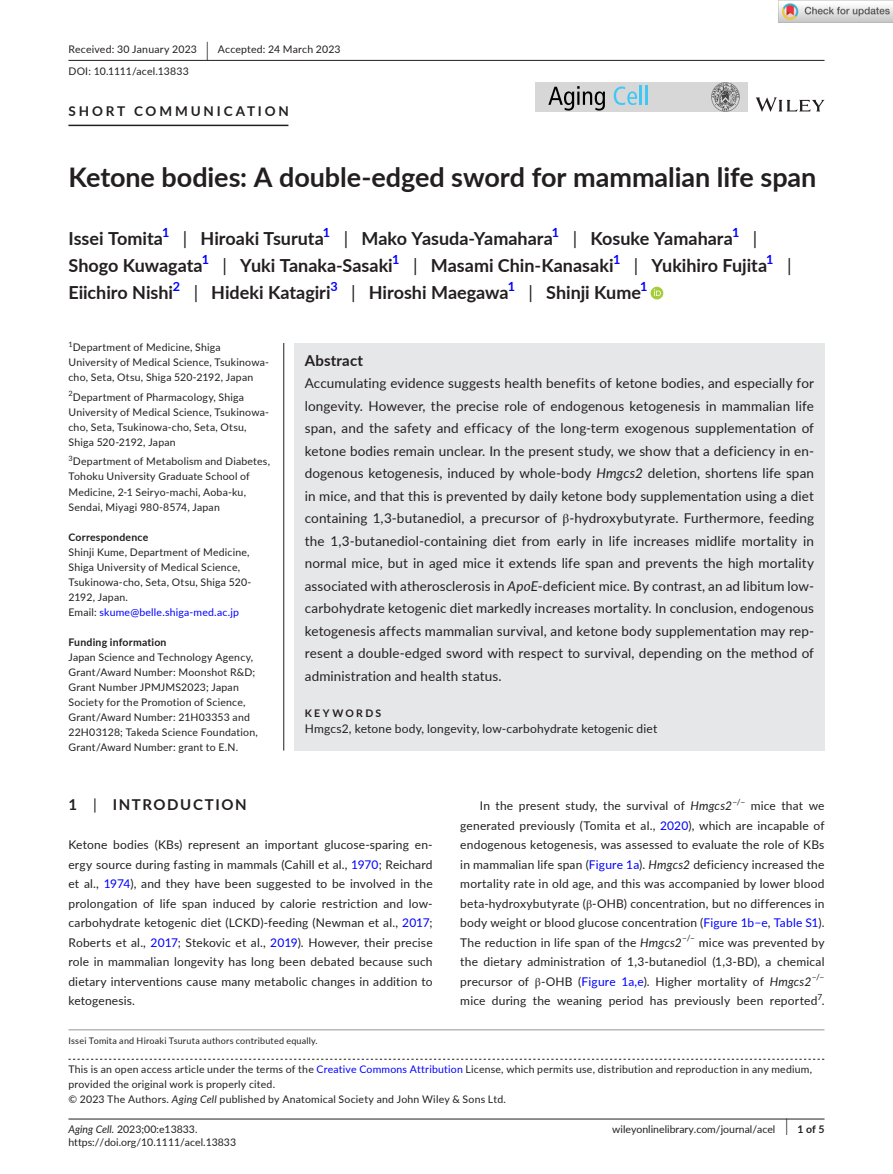
<style>
.page{position:relative;width:893px;height:1174px;background:#fff}
.page>*{position:absolute;margin:0;border:0;box-sizing:border-box;transform-origin:0 0}
.t1{font:700 27px "Lato";color:#231f20}
.t2{font:700 18px "Lato";color:#231f20}
.t3{font:18px "Lato";color:#231f20}
.t4{font:700 15px "Lato";letter-spacing:.1em;color:#231f20}
.t5{font:700 15px "Lato";letter-spacing:.015em;color:#231f20}
.t6{font:13.5px/22.5px "Lato";letter-spacing:.01em;color:#231f20;text-align:justify}
.t7{font:700 13.5px "Lato";letter-spacing:.215em;color:#231f20}
.t8{font:700 12.6px "Lato";color:#00f}
.t9{font:12px/19.5px "Lato";letter-spacing:.015em;color:#231f20;text-align:justify}
.t10{font:10.5px/15px "Lato";letter-spacing:.02em;color:#231f20}
.t11{font:10.5px "Lato";color:#231f20}
.t12{font:700 10.5px "Lato";letter-spacing:.02em;color:#231f20}
.t13{font:700 10.5px "Lato";letter-spacing:.22em;color:#231f20}
.t14{font:9px "Lato";letter-spacing:.025em;color:#231f20}
.t15{font:8.4px "Lato";color:#231f20}
.t16{font:7.35px "Lato";color:#231f20}
.s1{font-size:19.65px}
.s2{font-weight:400}
.s3{color:#00f}
.s4{font-style:italic}
.s5{font-family:"STIX"}
.s6{font-weight:400;font-size:17.4px}
</style>
<div class="page">
<hr style="left:68px;top:1118px;width:756px;height:1px;background:#231f20">
<svg style="left:756px;top:97px;width:68px;height:15px"></svg>
<div style="left:536px;top:82px;width:212px;height:30px;background:#d7d7d7"></div>
<svg style="left:548px;top:86px;width:57px;height:25px"></svg>
<svg style="left:614px;top:87px;width:23px;height:18px"></svg>
<hr style="left:640px;top:85px;width:2px;height:20px;background:#40c8f4">
<hr style="left:645px;top:85px;width:3px;height:20px;background:#40c8f4">
<img style="left:711px;top:83px;width:29px;height:28px">
<hr style="left:68px;top:60px;width:756px;height:1px;background:#231f20">
<hr style="left:68px;top:125px;width:220px;height:1px;background:#231f20">
<div style="left:651px;top:287px;width:12px;height:12px;background:#a5cd39;border-radius:50%"></div>
<svg style="left:654px;top:289px;width:7px;height:7px"></svg>
<hr style="left:283px;top:343px;width:1px;height:407px;background:#231f20">
<div style="left:294px;top:343px;width:530px;height:400px;background:#e6e7e9"></div>
<div style="left:294px;top:743px;width:530px;height:7px;background:#e6e7e9"></div>
<svg style="left:68px;top:1058px;width:756px;height:1px"></svg>
<hr style="left:68px;top:1029px;width:756px;height:1px;background:#939598">
<img style="left:779px;top:0;width:114px;height:23px">
<p class="t10" style="left:68px;top:38px;width:274px;line-height:21.8px">Received: 30 January 2023 <span class="s1">|</span> Accepted: 24 March 2023<br>DOI: 10.1111/acel.13833</p>
<p class="t7" style="left:68px;top:101px;width:222px">SHORT COMMUNICATION</p>
<h1 class="t1" style="left:68px;top:157px;width:750px">Ketone bodies: A double-edged sword for mammalian life span</h1>
<h2 class="t2" style="left:68px;top:226px;width:96px">Issei Tomita</h2>
<p class="t8" style="left:162px;top:223px;width:9px">1</p>
<h2 class="t2" style="left:183px;top:226px;width:142px"><span class="s2">|</span> Hiroaki Tsuruta</h2>
<p class="t8" style="left:323px;top:223px;width:9px">1</p>
<h2 class="t2" style="left:344px;top:226px;width:211px"><span class="s2">|</span> Mako Yasuda-Yamahara</h2>
<p class="t8" style="left:552px;top:223px;width:9px">1</p>
<h2 class="t2" style="left:573px;top:226px;width:162px"><span class="s2">|</span> Kosuke Yamahara</h2>
<p class="t8" style="left:732px;top:223px;width:9px">1</p>
<h2 class="t3" style="left:753px;top:226px;width:6px">|</h2>
<h2 class="t2" style="left:68px;top:253px;width:136px">Shogo Kuwagata</h2>
<p class="t8" style="left:202px;top:250px;width:9px">1</p>
<h2 class="t2" style="left:223px;top:253px;width:172px"><span class="s2">|</span> Yuki Tanaka-Sasaki</h2>
<p class="t8" style="left:392px;top:250px;width:9px">1</p>
<h2 class="t2" style="left:413px;top:253px;width:202px"><span class="s2">|</span> Masami Chin-Kanasaki</h2>
<p class="t8" style="left:613px;top:250px;width:9px">1</p>
<h2 class="t2" style="left:634px;top:253px;width:135px"><span class="s2">|</span> Yukihiro Fujita</h2>
<p class="t8" style="left:766px;top:250px;width:9px">1</p>
<h2 class="t3" style="left:787px;top:253px;width:6px">|</h2>
<h2 class="t2" style="left:68px;top:280px;width:106px">Eiichiro Nishi</h2>
<p class="t8" style="left:173px;top:277px;width:9px">2</p>
<h2 class="t2" style="left:194px;top:280px;width:138px"><span class="s2">|</span> Hideki Katagiri</h2>
<p class="t8" style="left:330px;top:277px;width:9px">3</p>
<h2 class="t2" style="left:351px;top:280px;width:159px"><span class="s2">|</span> Hiroshi Maegawa</h2>
<p class="t8" style="left:508px;top:277px;width:9px">1</p>
<h2 class="t2" style="left:528px;top:280px;width:114px"><span class="s2">|</span> Shinji Kume</h2>
<p class="t8" style="left:640px;top:277px;width:9px">1</p>
<p class="t16" style="left:68px;top:339px;width:6px">1</p>
<p class="t10" style="left:68px;top:340px;width:202px;text-indent:4px">Department of Medicine, Shiga<br>University of Medical Science, Tsukinowa&shy;cho, Seta, Otsu, Shiga 520-2192, Japan</p>
<p class="t16" style="left:68px;top:388px;width:6px">2</p>
<p class="t10" style="left:68px;top:389px;width:202px;text-indent:4px">Department of Pharmacology, Shiga University of Medical Science, Tsukinowa&shy;cho, Seta, Tsukinowa-cho, Seta, Otsu, Shiga 520-2192, Japan</p>
<p class="t10" style="left:68px;top:454px;width:203px"><sup>3</sup>Department of Metabolism and Diabetes, Tohoku University Graduate School of Medicine, 2-1 Seiryo-machi, Aoba-ku, Sendai, Miyagi 980-8574, Japan</p>
<p class="t12" style="left:68px;top:529px;width:81px">Correspondence</p>
<p class="t10" style="left:68px;top:544px;width:184px">Shinji Kume, Department of Medicine, Shiga University of Medical Science, Tsukinowa-cho, Seta, Otsu, Shiga 520- 2192, Japan.<br>Email: <span class="s3">skume@belle.shiga-med.ac.jp</span></p>
<p class="t12" style="left:68px;top:634px;width:100px">Funding information</p>
<p class="t10" style="left:68px;top:649px;width:191px">Japan Science and Technology Agency, Grant/Award Number: Moonshot R&amp;D; Grant Number JPMJMS2023; Japan Society for the Promotion of Science, Grant/Award Number: 21H03353 and 22H03128; Takeda Science Foundation, Grant/Award Number: grant to E.N.</p>
<p class="t5" style="left:305px;top:349px;width:60px">Abstract</p>
<p class="t6" style="left:305px;top:371px;width:511px">Accumulating evidence suggests health benefits of ketone bodies, and especially for longevity. However, the precise role of endogenous ketogenesis in mammalian life span, and the safety and efficacy of the long-term exogenous supplementation of ketone bodies remain unclear. In the present study, we show that a deficiency in en&shy;dogenous ketogenesis, induced by whole-body <span class="s4">Hmgcs2</span> deletion, shortens life span in mice, and that this is prevented by daily ketone body supplementation using a diet containing 1,3-butanediol, a precursor of <span class="s5">β</span>-hydroxybutyrate. Furthermore, feeding the 1,3-butanediol-containing diet from early in life increases midlife mortality in normal mice, but in aged mice it extends life span and prevents the high mortality associated with atherosclerosis in <span class="s4">ApoE</span>-deficient mice. By contrast, an ad libitum low&shy;carbohydrate ketogenic diet markedly increases mortality. In conclusion, endogenous ketogenesis affects mammalian survival, and ketone body supplementation may rep&shy;resent a double-edged sword with respect to survival, depending on the method of administration and health status.</p>
<p class="t13" style="left:305px;top:705px;width:78px">KEYWORDS</p>
<p class="t9" style="left:305px;top:718px;width:354px">Hmgcs2, ketone body, longevity, low-carbohydrate ketogenic diet</p>
<p class="t4" style="left:68px;top:794px;width:180px">1 <span class="s2">|</span> INTRODUCTION</p>
<p class="t9" style="left:68px;top:834px;width:366px">Ketone bodies (KBs) represent an important glucose-sparing en&shy;ergy source during fasting in mammals (Cahill et al., <span class="s3">1970</span>; Reichard et al., <span class="s3">1974</span>), and they have been suggested to be involved in the prolongation of life span induced by calorie restriction and low&shy;carbohydrate ketogenic diet (LCKD)-feeding (Newman et al., <span class="s3">2017</span>; Roberts et al., <span class="s3">2017</span>; Stekovic et al., <span class="s3">2019</span>). However, their precise role in mammalian longevity has long been debated because such dietary interventions cause many metabolic changes in addition to ketogenesis.</p>
<p class="t14" style="left:68px;top:1034px;width:251px">Issei Tomita and Hiroaki Tsuruta authors contributed equally.</p>
<p class="t9" style="left:480px;top:795px;width:254px">In the present study, the survival of <span class="s4">Hmgcs2</span></p>
<p class="t15" style="left:732px;top:796px;width:14px">−/−</p>
<p class="t9" style="left:460px;top:795px;width:366px;text-indent:290px">mice that we generated previously (Tomita et al., <span class="s3">2020</span>), which are incapable of endogenous ketogenesis, was assessed to evaluate the role of KBs in mammalian life span (<span class="s3">Figure 1a</span>). <span class="s4">Hmgcs2</span> deficiency increased the mortality rate in old age, and this was accompanied by lower blood beta-hydroxybutyrate (<span class="s5">β</span>-OHB) concentration, but no differences in body weight or blood glucose concentration (<span class="s3">Figure 1b−e</span>, <span class="s3">Table S1</span>).<br>The reduction in life span of the <span class="s4">Hmgcs2</span></p>
<p class="t15" style="left:682px;top:932px;width:14px">−/−</p>
<p class="t9" style="left:460px;top:932px;width:366px;text-indent:239px">mice was prevented by the dietary administration of 1,3-butanediol (1,3-BD), a chemical precursor of <span class="s5">β</span>-OHB (<span class="s3">Figure 1a,e</span>). Higher mortality of <span class="s4">Hmgcs2</span></p>
<p class="t15" style="left:812px;top:971px;width:14px">−/−</p>
<p class="t9" style="left:460px;top:990px;width:366px">mice during the weaning period has previously been reported<sup>7</sup>.</p>
<p class="t10" style="left:68px;top:1061px;width:745px">This is an open access article under the terms of the <span class="s3">Creative Commons Attribution</span> License, which permits use, distribution and reproduction in any medium, provided the original work is properly cited.<br>© 2023 The Authors. <span class="s4">Aging Cell</span> published by Anatomical Society and John Wiley &amp; Sons Ltd.</p>
<p class="t11" style="left:68px;top:1121px;width:131px"><span class="s4">Aging Cell.</span> 2023;00:e13833.</p>
<p class="t12" style="left:786px;top:1121px;width:40px"><span class="s6">|</span> 1 of 5</p>
<p class="t11" style="left:68px;top:1135px;width:169px">https://doi.org/10.1111/acel.13833</p>
<p class="t11" style="left:612px;top:1121px;width:165px">wileyonlinelibrary.com/journal/acel</p>
</div>
